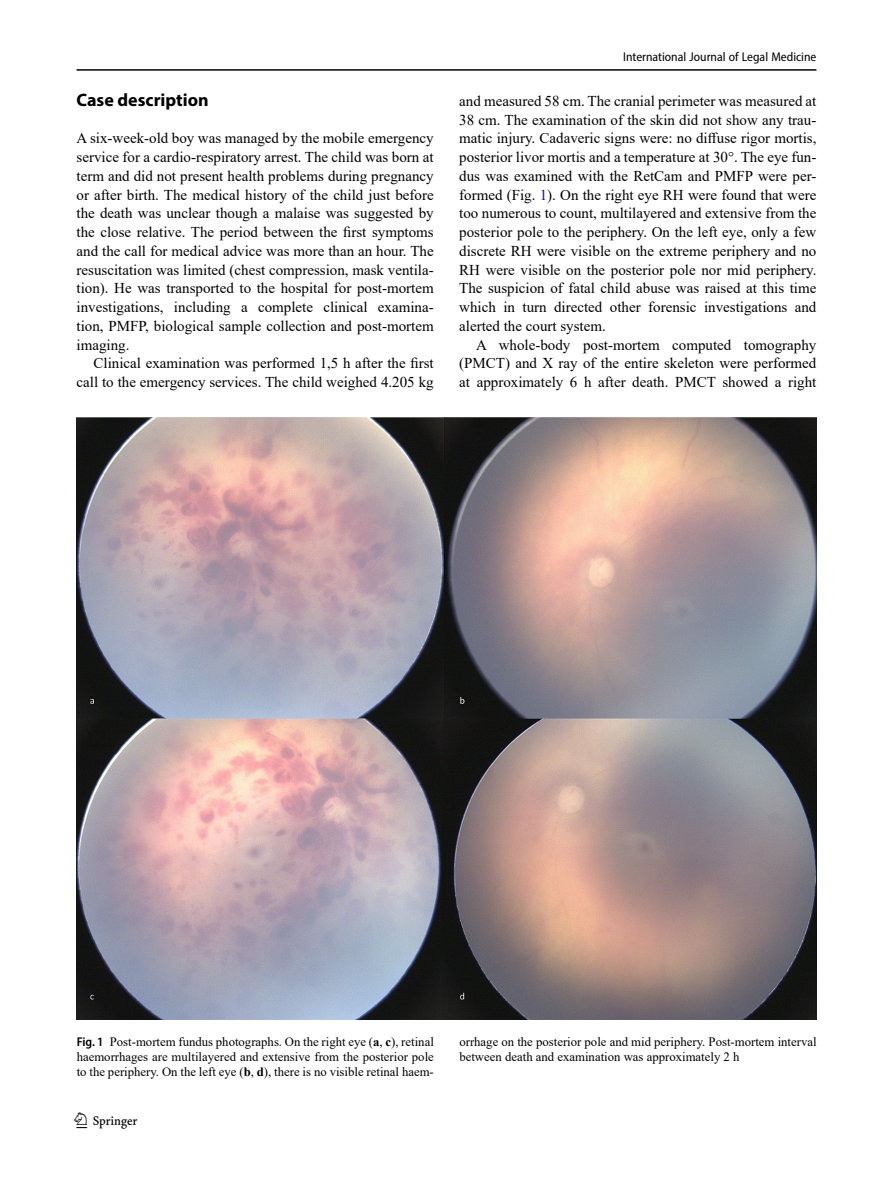
<style>
.page{position:relative;width:893px;height:1187px;background:#fff}
.page>*{position:absolute;margin:0;border:0;box-sizing:border-box;transform-origin:0 0}
.t1{font:22.5px "Springnew";color:#000}
.Head_1{font:700 18px "Myriad Pro";color:#000}
.Body_Text_Indent{font:15px/18.8px "Times New Roman";color:#000;text-align:justify}
.Body_Text{font:15px/18.8px "Times New Roman";color:#000;text-align:justify}
.Figure_Caption{font:12.75px/15px "Times New Roman";color:#000;text-align:justify}
.t2{font:semi-condensed 12.75px "Myriad Pro";color:#000}
.s1{color:#00f}
.s2{font-family:"Myriad Pro";font-weight:600;font-stretch:semi-condensed}
.s3{font-weight:700}
</style>
<div class="page">
<hr style="left:77px;top:69px;width:739px;height:2px;background:#000">
<img style="left:77px;top:417px;width:740px;height:601px">
<p class="Head_1" style="left:77px;top:88px;width:134px">Case description</p>
<p class="Body_Text" style="left:77px;top:128px;width:359px">A six-week-old boy was managed by the mobile emergency service for a cardio-respiratory arrest. The child was born at term and did not present health problems during pregnancy or after birth. The medical history of the child just before the death was unclear though a malaise was suggested by the close relative. The period between the first symptoms and the call for medical advice was more than an hour. The resuscitation was limited (chest compression, mask ventila&shy;tion). He was transported to the hospital for post-mortem investigations, including a complete clinical examina&shy;tion, PMFP, biological sample collection and post-mortem imaging.</p>
<p class="Body_Text_Indent" style="left:77px;top:353px;width:359px;text-align:right">Clinical examination was performed 1,5 h after the first call to the emergency services. The child weighed 4.205 kg</p>
<p class="t2" style="left:623px;top:49px;width:195px">International Journal of Legal Medicine</p>
<p class="Body_Text_Indent" style="left:459px;top:91px;width:359px">and measured 58 cm. The cranial perimeter was measured at 38 cm. The examination of the skin did not show any trau&shy;matic injury. Cadaveric signs were: no diffuse rigor mortis, posterior livor mortis and a temperature at 30°. The eye fun&shy;dus was examined with the RetCam and PMFP were per&shy;formed (Fig. <span class="s1">1</span>). On the right eye RH were found that were too numerous to count, multilayered and extensive from the posterior pole to the periphery. On the left eye, only a few discrete RH were visible on the extreme periphery and no RH were visible on the posterior pole nor mid periphery.<br>The suspicion of fatal child abuse was raised at this time which in turn directed other forensic investigations and alerted the court system.</p>
<p class="Body_Text_Indent" style="left:459px;top:335px;width:359px;text-indent:17px">A whole-body post-mortem computed tomography (PMCT) and X ray of the entire skeleton were performed at approximately 6 h after death. PMCT showed a right</p>
<p class="Figure_Caption" style="left:77px;top:1033px;width:359px"><span class="s2">Fig. 1</span> Post-mortem fundus photographs. On the right eye (<span class="s3">a</span>, <span class="s3">c</span>), retinal haemorrhages are multilayered and extensive from the posterior pole to the periphery. On the left eye (<span class="s3">b</span>, <span class="s3">d</span>), there is no visible retinal haem-</p>
<p class="Figure_Caption" style="left:459px;top:1033px;width:359px">orrhage on the posterior pole and mid periphery. Post-mortem interval between death and examination was approximately 2 h</p>
<h1 class="t1" style="left:77px;top:1107px;width:63px">1 3</h1>
</div>
